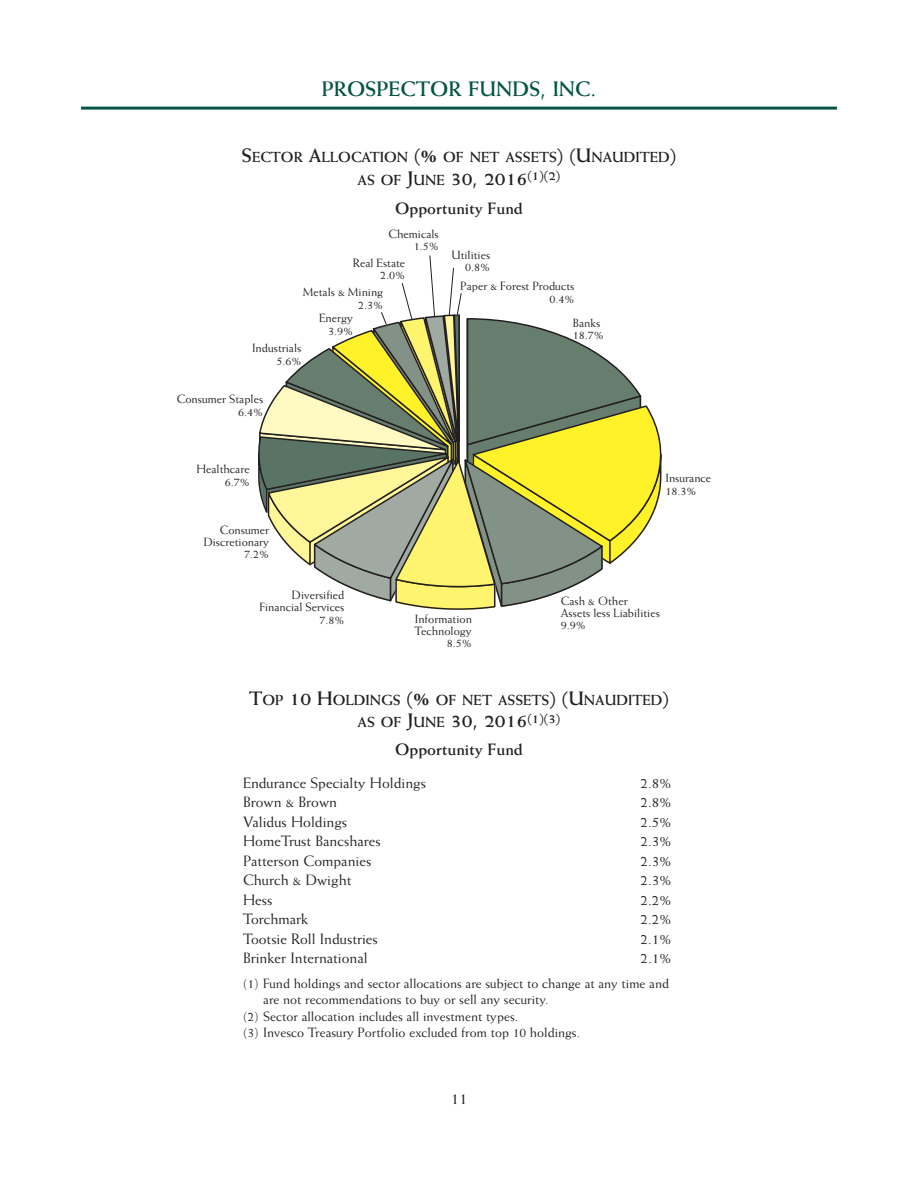
<style>
.page{position:relative;width:918px;height:1188px;background:#fff}
.page>*{position:absolute;margin:0;border:0;box-sizing:border-box;transform-origin:0 0}
.t1{font:700 21px "Weiss";color:#065544}
.t2{font:700 19.5px "Weiss";color:#231f20}
.t3{font:700 16.5px "Weiss";color:#231f20}
.t4{font:16.5px "Weiss";color:#231f20}
.t5{font:15px "Weiss";color:#231f20}
.t6{font:700 14.7px "Weiss";color:#231f20}
.t7{font:13.5px "Weiss";color:#231f20}
.t8{font:12px/12.3px "Weiss";color:#231f20;text-align:right}
.s1{font-size:19.5px}
.s2{font-size:14.7px}
</style>
<div class="page">
<hr style="left:81px;top:107px;width:756px;height:3px;background:#065544">
<svg style="left:258px;top:255px;width:404px;height:355px"></svg>
<h1 class="t1" style="left:322px;top:81px;width:276px">PROSPECTOR FUNDS, INC.</h1>
<p class="t6" style="left:242px;top:152px;width:436px"><span class="s1">S</span>ECTOR <span class="s1">A</span>LLOCATION <span class="s1">(%</span> OF NET ASSETS<span class="s1">) (U</span>NAUDITED<span class="s1">)</span></p>
<h2 class="t2" style="left:358px;top:171px;width:204px"><span class="s2">AS OF</span> J<span class="s2">UNE</span> 30, 2016<sup>(1)(2)</sup></h2>
<h3 class="t3" style="left:395px;top:203px;width:129px">Opportunity Fund</h3>
<p class="t8" style="left:388px;top:228px;width:52px">Chemicals<br>1.5%</p>
<p class="t8" style="left:353px;top:258px;width:54px;line-height:11.7px">Real Estate<br>2.0%</p>
<p class="t8" style="left:303px;top:287px;width:82px">Metals &amp; Mining<br>2.3%</p>
<p class="t8" style="left:252px;top:343px;width:51px">Industrials<br>5.6%</p>
<p class="t8" style="left:177px;top:394px;width:88px">Consumer Staples<br>6.4%</p>
<p class="t8" style="left:319px;top:313px;width:35px">Energy<br>3.9%</p>
<p class="t8" style="left:451px;top:250px;width:40px">Utilities<br>0.8%</p>
<p class="t8" style="left:460px;top:281px;width:116px">Paper &amp; Forest Products<br>0.4%</p>
<p class="t8" style="left:573px;top:317px;width:32px;text-align:left">Banks<br>18.7%</p>
<p class="t8" style="left:196px;top:464px;width:55px">Healthcare<br>6.7%</p>
<p class="t8" style="left:204px;top:524px;width:67px">Consumer<br>Discretionary<br>7.2%</p>
<p class="t8" style="left:665px;top:473px;width:47px;text-align:left">Insurance<br>18.3%</p>
<p class="t8" style="left:260px;top:590px;width:86px">Diversified<br>Financial Services<br>7.8%</p>
<p class="t8" style="left:415px;top:613px;width:59px">Information<br>Technology<br>8.5%</p>
<p class="t8" style="left:561px;top:595px;width:101px;text-align:left">Cash &amp; Other<br>Assets less Liabilities<br>9.9%</p>
<p class="t6" style="left:249px;top:694px;width:421px"><span class="s1">T</span>OP <span class="s1">10 H</span>OLDINGS <span class="s1">(%</span> OF NET ASSETS<span class="s1">) (U</span>NAUDITED<span class="s1">)</span></p>
<h2 class="t2" style="left:358px;top:714px;width:204px"><span class="s2">AS OF</span> J<span class="s2">UNE</span> 30, 2016<sup>(1)(3)</sup></h2>
<h3 class="t3" style="left:395px;top:743px;width:129px">Opportunity Fund</h3>
<p class="t5" style="left:243px;top:777px;width:184px">Endurance Specialty Holdings</p>
<p class="t5" style="left:640px;top:777px;width:33px">2.8%</p>
<p class="t5" style="left:243px;top:797px;width:96px">Brown &amp; Brown</p>
<p class="t5" style="left:641px;top:797px;width:33px">2.8%</p>
<p class="t5" style="left:243px;top:816px;width:106px">Validus Holdings</p>
<p class="t5" style="left:641px;top:816px;width:33px">2.5%</p>
<p class="t5" style="left:243px;top:836px;width:139px">HomeTrust Bancshares</p>
<p class="t5" style="left:641px;top:836px;width:33px">2.3%</p>
<p class="t5" style="left:243px;top:855px;width:130px">Patterson Companies</p>
<p class="t5" style="left:641px;top:855px;width:33px">2.3%</p>
<p class="t5" style="left:243px;top:875px;width:110px">Church &amp; Dwight</p>
<p class="t5" style="left:641px;top:875px;width:33px">2.3%</p>
<p class="t5" style="left:243px;top:894px;width:31px">Hess</p>
<p class="t5" style="left:641px;top:894px;width:33px">2.2%</p>
<p class="t5" style="left:243px;top:914px;width:67px">Torchmark</p>
<p class="t5" style="left:641px;top:914px;width:33px">2.2%</p>
<p class="t5" style="left:243px;top:933px;width:136px">Tootsie Roll Industries</p>
<p class="t5" style="left:641px;top:933px;width:33px">2.1%</p>
<p class="t5" style="left:243px;top:953px;width:126px">Brinker International</p>
<p class="t5" style="left:641px;top:953px;width:33px">2.1%</p>
<p class="t7" style="left:243px;top:978px;width:428px">(1) Fund holdings and sector allocations are subject to change at any time and</p>
<p class="t7" style="left:263px;top:995px;width:287px">are not recommendations to buy or sell any security.</p>
<p class="t7" style="left:243px;top:1011px;width:277px">(2) Sector allocation includes all investment types.</p>
<p class="t7" style="left:243px;top:1028px;width:339px">(3) Invesco Treasury Portfolio excluded from top 10 holdings.</p>
<h3 class="t4" style="left:451px;top:1092px;width:18px">11</h3>
</div>
